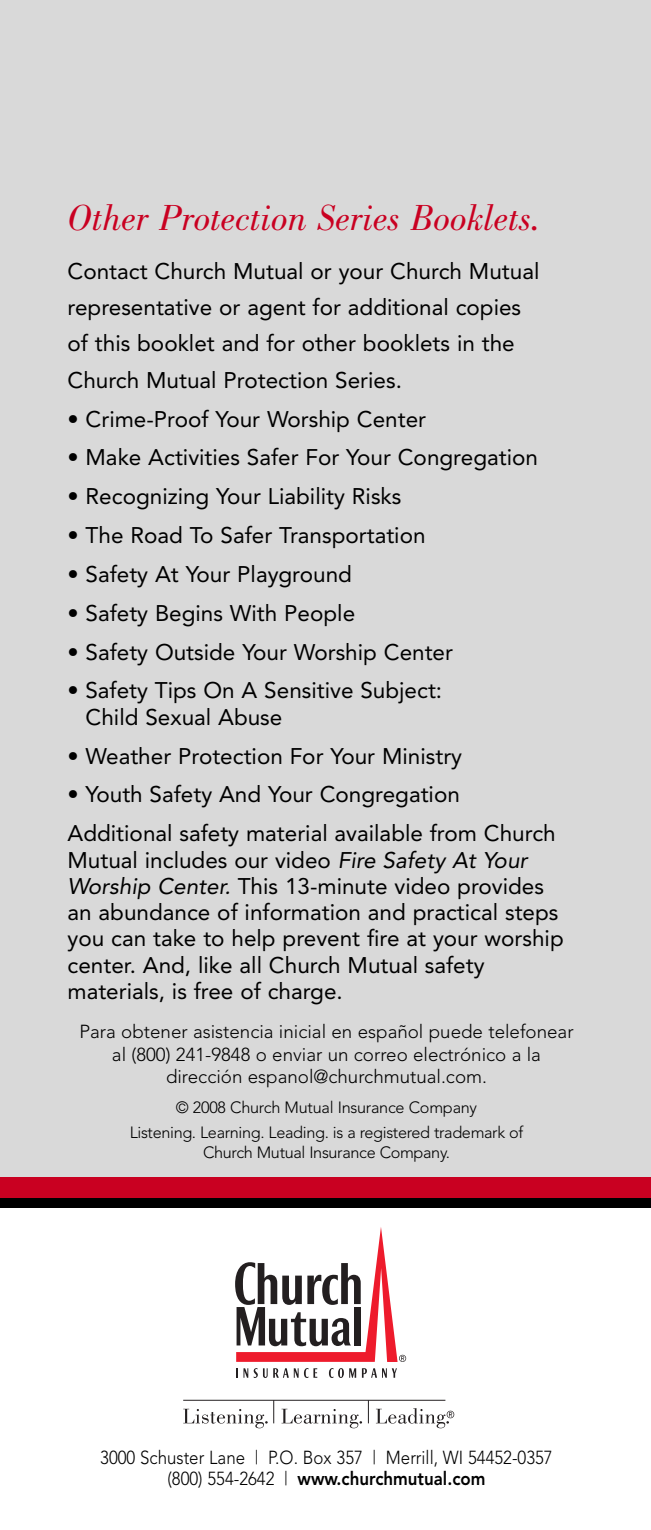
<style>
.page{position:relative;width:651px;height:1530px;background:#fff}
.page>*{position:absolute;margin:0;border:0;box-sizing:border-box;transform-origin:0 0}
.t1{font:italic 37.5px "Bodoni";color:#c90021}
.t2{font:22.5px/26.2px "Avenir";color:#000}
.t3{font:300 18.75px/22.5px "Avenir";color:#000;text-align:center}
.t4{font:300 18.75px/21.2px "Avenir";color:#000;text-align:center;scale:.9 1}
.t5{font:300 16.25px/25px "Avenir";letter-spacing:-.02em;color:#000;text-align:center}
.s1{font-style:italic}
.s2{font-weight:800}
</style>
<div class="page">
<div style="left:0;top:0;width:650px;height:1189px;background:#d9d9d9"></div>
<div style="left:0;top:1197px;width:650px;height:10px;background:#000"></div>
<div style="left:0;top:1177px;width:650px;height:20px;background:#c90021"></div>
<svg style="left:236px;top:1368px;width:12px;height:10px"></svg>
<svg style="left:254px;top:1368px;width:13px;height:10px"></svg>
<svg style="left:273px;top:1368px;width:25px;height:10px"></svg>
<svg style="left:304px;top:1368px;width:13px;height:10px"></svg>
<svg style="left:329px;top:1368px;width:4px;height:10px"></svg>
<svg style="left:338px;top:1368px;width:6px;height:10px"></svg>
<svg style="left:349px;top:1368px;width:7px;height:10px"></svg>
<svg style="left:362px;top:1368px;width:35px;height:10px"></svg>
<svg style="left:235px;top:1227px;width:171px;height:135px"></svg>
<svg style="left:281px;top:1409px;width:81px;height:19px"></svg>
<svg style="left:376px;top:1408px;width:78px;height:20px"></svg>
<hr style="left:183px;top:1400px;width:262px;height:1px;background:#231f20">
<svg style="left:183px;top:1400px;width:91px;height:28px"></svg>
<svg style="left:368px;top:1400px;width:1px;height:23px"></svg>
<h1 class="t1" style="left:68px;top:204px;width:475px">Other Protection Series Booklets.</h1>
<p class="t2" style="left:67px;top:255px;width:473px;line-height:36.2px">Contact Church Mutual or your Church Mutual representative or agent for additional copies of this booklet and for other booklets in the Church Mutual Protection Series.</p>
<p class="t2" style="left:68px;top:407px;width:360px">• Crime-Proof Your Worship Center</p>
<p class="t2" style="left:68px;top:446px;width:472px">• Make Activities Safer For Your Congregation</p>
<p class="t2" style="left:68px;top:485px;width:335px">• Recognizing Your Liability Risks</p>
<p class="t2" style="left:68px;top:524px;width:359px">• The Road To Safer Transportation</p>
<p class="t2" style="left:68px;top:563px;width:286px">• Safety At Your Playground</p>
<p class="t2" style="left:68px;top:602px;width:289px">• Safety Begins With People</p>
<p class="t2" style="left:67px;top:641px;width:387px">• Safety Outside Your Worship Center</p>
<p class="t2" style="left:85px;top:679px;width:358px;text-indent:-18px">• Safety Tips On A Sensitive Subject:<br>Child Sexual Abuse</p>
<p class="t2" style="left:67px;top:745px;width:396px">• Weather Protection For Your Ministry</p>
<p class="t2" style="left:67px;top:777px;width:489px;line-height:38.8px">• Youth Safety And Your Congregation<br>Additional safety material available from Church</p>
<p class="t2" style="left:67px;top:848px;width:497px">Mutual includes our video <span class="s1">Fire Safety At Your Worship Center.</span> This 13-minute video provides an abundance of information and practical steps you can take to help prevent fire at your worship center. And, like all Church Mutual safety materials, is free of charge.</p>
<p class="t3" style="left:79px;top:1022px;width:495px">Para obtener asistencia inicial en español puede telefonear al (800) 241-9848 o enviar un correo electrónico a la dirección espanol@churchmutual.com.</p>
<p class="t5" style="left:130px;top:1096px;width:395px">© 2008 Church Mutual Insurance Company<br>Listening. Learning. Leading. is a registered trademark of</p>
<p class="t5" style="left:203px;top:1141px;width:248px">Church Mutual Insurance Company.</p>
<p class="t4" style="left:100px;top:1449px;width:504px">3000 Schuster Lane | P.O. Box 357 | Merrill, WI 54452-0357 (800) 554-2642 | <span class="s2">www.churchmutual.com</span></p>
</div>
